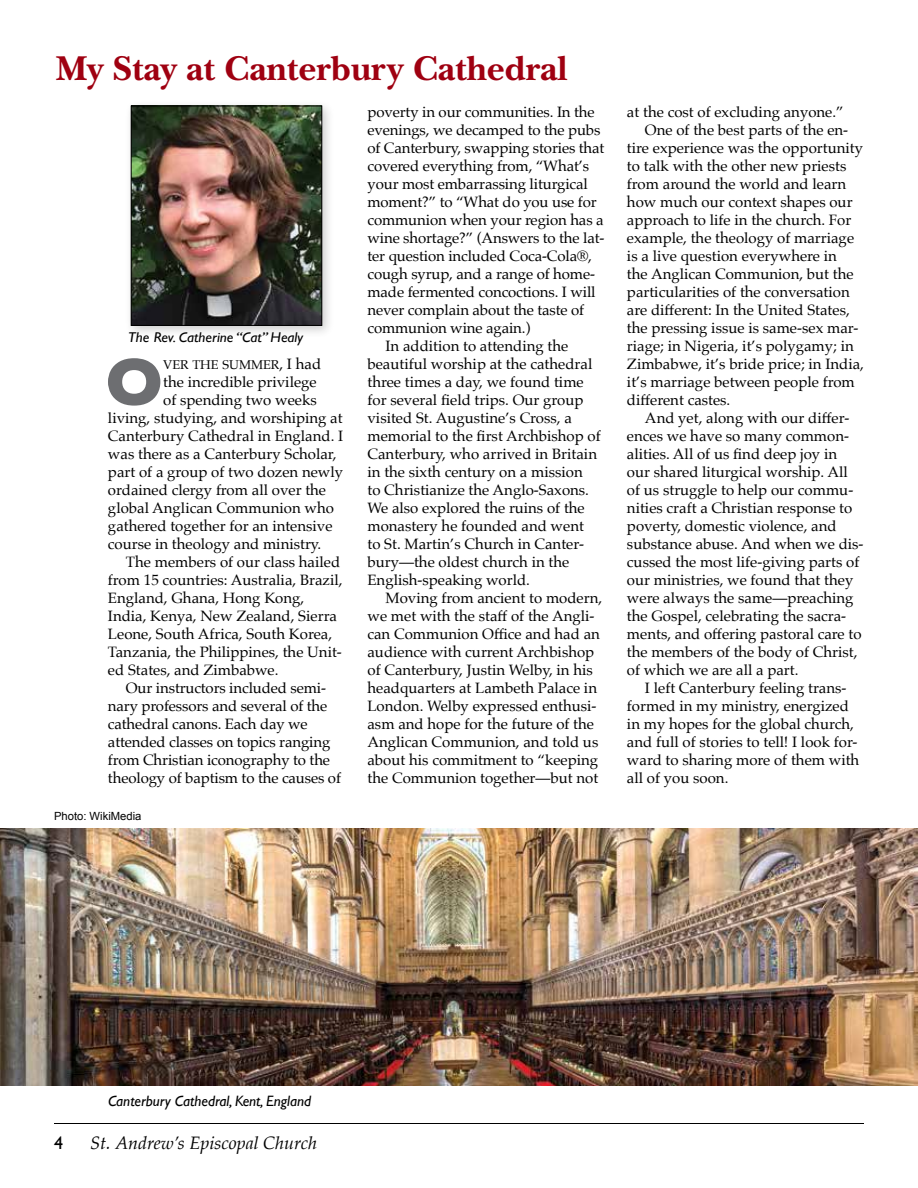
<style>
.page{position:relative;width:918px;height:1188px;background:#fff}
.page>*{position:absolute;margin:0;border:0;box-sizing:border-box;transform-origin:0 0}
.t1{font:700 68.25px "Gill Sans";color:#6d6e71}
.t2{font:700 36px "New Baskerville";color:#9f0011}
.t3{font:italic 18px "Palatino";color:#000}
.t4{font:18px "Gill Sans";color:#000}
.t5{font:15px "Palatino";color:#000}
.t6{font:italic 15px "Gill Sans";color:#000}
.t7{font:italic 14.1px "Gill Sans";color:#000;scale:1.06 1}
.t8{font:12.75px "Palatino Roman SC850";color:#000}
.t9{font:11.25px "Arial";color:#000}
.s1{font-family:"Palatino";font-size:15px}
</style>
<div class="page">
<hr style="left:54px;top:1123px;width:810px;height:1px;background:#000">
<div style="left:124px;top:99px;width:211px;height:239px;background:#000;opacity:.2"></div>
<img style="left:133px;top:108px;width:187px;height:216px">
<div style="left:131px;top:106px;width:191px;height:220px;border:1px solid #000"></div>
<img style="left:0;top:828px;width:918px;height:257px">
<h2 class="t2" style="left:56px;top:48px;width:513px">My Stay at Canterbury Cathedral</h2>
<p class="t7" style="left:128px;top:329px;width:166px">The Rev. Catherine “Cat” Healy</p>
<h1 class="t1" style="left:105px;top:328px;width:60px">O</h1>
<p class="t8" style="left:163px;top:354px;width:159px">VER THE SUMMER<span class="s1">, I had</span></p>
<p class="t5" style="left:163px;top:369px;width:155px">the incredible privilege</p>
<p class="t5" style="left:163px;top:387px;width:155px">of spending two weeks</p>
<p class="t5" style="left:108px;top:405px;width:236px">living, studying, and worshiping at</p>
<p class="t5" style="left:108px;top:423px;width:237px">Canterbury Cathedral in England. I</p>
<p class="t5" style="left:108px;top:441px;width:230px">was there as a Canterbury Scholar,</p>
<p class="t5" style="left:108px;top:459px;width:237px">part of a group of two dozen newly</p>
<p class="t5" style="left:108px;top:477px;width:220px">ordained clergy from all over the</p>
<p class="t5" style="left:108px;top:495px;width:227px">global Anglican Communion who</p>
<p class="t5" style="left:108px;top:513px;width:226px">gathered together for an intensive</p>
<p class="t5" style="left:108px;top:531px;width:215px">course in theology and ministry.</p>
<p class="t5" style="left:126px;top:549px;width:216px">The members of our class hailed</p>
<p class="t5" style="left:108px;top:567px;width:236px">from 15 countries: Australia, Brazil,</p>
<p class="t5" style="left:108px;top:585px;width:198px">England, Ghana, Hong Kong,</p>
<p class="t5" style="left:108px;top:603px;width:231px">India, Kenya, New Zealand, Sierra</p>
<p class="t5" style="left:108px;top:621px;width:226px">Leone, South Africa, South Korea,</p>
<p class="t5" style="left:108px;top:639px;width:235px">Tanzania, the Philippines, the Unit-</p>
<p class="t5" style="left:108px;top:657px;width:172px">ed States, and Zimbabwe.</p>
<p class="t5" style="left:126px;top:675px;width:202px">Our instructors included semi-</p>
<p class="t5" style="left:108px;top:693px;width:221px">nary professors and several of the</p>
<p class="t5" style="left:108px;top:711px;width:201px">cathedral canons. Each day we</p>
<p class="t5" style="left:108px;top:729px;width:224px">attended classes on topics ranging</p>
<p class="t5" style="left:108px;top:747px;width:224px">from Christian iconography to the</p>
<p class="t5" style="left:108px;top:765px;width:235px">theology of baptism to the causes of</p>
<p class="t9" style="left:54px;top:809px;width:89px">Photo: WikiMedia</p>
<p class="t5" style="left:367px;top:99px;width:229px">poverty in our communities. In the</p>
<p class="t5" style="left:367px;top:117px;width:234px">evenings, we decamped to the pubs</p>
<p class="t5" style="left:367px;top:135px;width:238px">of Canterbury, swapping stories that</p>
<p class="t5" style="left:367px;top:153px;width:223px">covered everything from, “What’s</p>
<p class="t5" style="left:367px;top:171px;width:222px">your most embarrassing liturgical</p>
<p class="t5" style="left:367px;top:189px;width:231px">moment?” to “What do you use for</p>
<p class="t5" style="left:367px;top:207px;width:238px">communion when your region has a</p>
<p class="t5" style="left:367px;top:225px;width:239px">wine shortage?” (Answers to the lat-</p>
<p class="t5" style="left:367px;top:243px;width:226px">ter question included Coca-Cola®,</p>
<p class="t5" style="left:367px;top:261px;width:229px">cough syrup, and a range of home-</p>
<p class="t5" style="left:367px;top:279px;width:230px">made fermented concoctions. I will</p>
<p class="t5" style="left:367px;top:297px;width:218px">never complain about the taste of</p>
<p class="t5" style="left:367px;top:315px;width:165px">communion wine again.)</p>
<p class="t5" style="left:385px;top:333px;width:184px">In addition to attending the</p>
<p class="t5" style="left:367px;top:351px;width:226px">beautiful worship at the cathedral</p>
<p class="t5" style="left:367px;top:369px;width:218px">three times a day, we found time</p>
<p class="t5" style="left:367px;top:387px;width:217px">for several field trips. Our group</p>
<p class="t5" style="left:367px;top:405px;width:206px">visited St. Augustine’s Cross, a</p>
<p class="t5" style="left:367px;top:423px;width:235px">memorial to the first Archbishop of</p>
<p class="t5" style="left:367px;top:441px;width:231px">Canterbury, who arrived in Britain</p>
<p class="t5" style="left:367px;top:459px;width:217px">in the sixth century on a mission</p>
<p class="t5" style="left:367px;top:477px;width:223px">to Christianize the Anglo-Saxons.</p>
<p class="t5" style="left:367px;top:495px;width:219px">We also explored the ruins of the</p>
<p class="t5" style="left:367px;top:513px;width:218px">monastery he founded and went</p>
<p class="t5" style="left:367px;top:531px;width:218px">to St. Martin’s Church in Canter-</p>
<p class="t5" style="left:367px;top:549px;width:203px">bury—the oldest church in the</p>
<p class="t5" style="left:367px;top:567px;width:164px">English-speaking world.</p>
<p class="t5" style="left:385px;top:585px;width:218px">Moving from ancient to modern,</p>
<p class="t5" style="left:367px;top:603px;width:228px">we met with the staff of the Angli-</p>
<p class="t5" style="left:367px;top:621px;width:234px">can Communion Office and had an</p>
<p class="t5" style="left:367px;top:639px;width:228px">audience with current Archbishop</p>
<p class="t5" style="left:367px;top:657px;width:227px">of Canterbury, Justin Welby, in his</p>
<p class="t5" style="left:367px;top:675px;width:231px">headquarters at Lambeth Palace in</p>
<p class="t5" style="left:367px;top:693px;width:231px">London. Welby expressed enthusi-</p>
<p class="t5" style="left:367px;top:711px;width:228px">asm and hope for the future of the</p>
<p class="t5" style="left:367px;top:729px;width:232px">Anglican Communion, and told us</p>
<p class="t5" style="left:367px;top:747px;width:232px">about his commitment to “keeping</p>
<p class="t5" style="left:367px;top:765px;width:232px">the Communion together—but not</p>
<p class="t5" style="left:627px;top:99px;width:218px">at the cost of excluding anyone.”</p>
<p class="t5" style="left:645px;top:117px;width:205px">One of the best parts of the en-</p>
<p class="t5" style="left:627px;top:135px;width:238px">tire experience was the opportunity</p>
<p class="t5" style="left:627px;top:153px;width:221px">to talk with the other new priests</p>
<p class="t5" style="left:627px;top:171px;width:221px">from around the world and learn</p>
<p class="t5" style="left:627px;top:189px;width:227px">how much our context shapes our</p>
<p class="t5" style="left:627px;top:207px;width:226px">approach to life in the church. For</p>
<p class="t5" style="left:627px;top:225px;width:229px">example, the theology of marriage</p>
<p class="t5" style="left:627px;top:243px;width:212px">is a live question everywhere in</p>
<p class="t5" style="left:627px;top:261px;width:228px">the Anglican Communion, but the</p>
<p class="t5" style="left:627px;top:279px;width:224px">particularities of the conversation</p>
<p class="t5" style="left:627px;top:297px;width:224px">are different: In the United States,</p>
<p class="t5" style="left:627px;top:315px;width:233px">the pressing issue is same-sex mar-</p>
<p class="t5" style="left:627px;top:333px;width:228px">riage; in Nigeria, it’s polygamy; in</p>
<p class="t5" style="left:627px;top:351px;width:239px">Zimbabwe, it’s bride price; in India,</p>
<p class="t5" style="left:627px;top:369px;width:229px">it’s marriage between people from</p>
<p class="t5" style="left:627px;top:387px;width:105px">different castes.</p>
<p class="t5" style="left:645px;top:405px;width:206px">And yet, along with our differ-</p>
<p class="t5" style="left:627px;top:423px;width:224px">ences we have so many common-</p>
<p class="t5" style="left:627px;top:441px;width:212px">alities. All of us find deep joy in</p>
<p class="t5" style="left:627px;top:459px;width:223px">our shared liturgical worship. All</p>
<p class="t5" style="left:627px;top:477px;width:228px">of us struggle to help our commu-</p>
<p class="t5" style="left:627px;top:495px;width:227px">nities craft a Christian response to</p>
<p class="t5" style="left:627px;top:513px;width:211px">poverty, domestic violence, and</p>
<p class="t5" style="left:627px;top:531px;width:238px">substance abuse. And when we dis-</p>
<p class="t5" style="left:627px;top:549px;width:234px">cussed the most life-giving parts of</p>
<p class="t5" style="left:627px;top:567px;width:228px">our ministries, we found that they</p>
<p class="t5" style="left:627px;top:585px;width:228px">were always the same—preaching</p>
<p class="t5" style="left:627px;top:603px;width:221px">the Gospel, celebrating the sacra-</p>
<p class="t5" style="left:627px;top:621px;width:236px">ments, and offering pastoral care to</p>
<p class="t5" style="left:627px;top:639px;width:232px">the members of the body of Christ,</p>
<p class="t5" style="left:627px;top:657px;width:173px">of which we are all a part.</p>
<p class="t5" style="left:645px;top:675px;width:203px">I left Canterbury feeling trans-</p>
<p class="t5" style="left:627px;top:693px;width:224px">formed in my ministry, energized</p>
<p class="t5" style="left:627px;top:711px;width:228px">in my hopes for the global church,</p>
<p class="t5" style="left:627px;top:729px;width:232px">and full of stories to tell! I look for-</p>
<p class="t5" style="left:627px;top:747px;width:234px">ward to sharing more of them with</p>
<p class="t5" style="left:627px;top:765px;width:103px">all of you soon.</p>
<p class="t6" style="left:108px;top:1092px;width:205px">Canterbury Cathedral, Kent, England</p>
<p class="t4" style="left:54px;top:1133px;width:10px">4</p>
<p class="t3" style="left:90px;top:1128px;width:229px">St. Andrew’s Episcopal Church</p>
</div>
